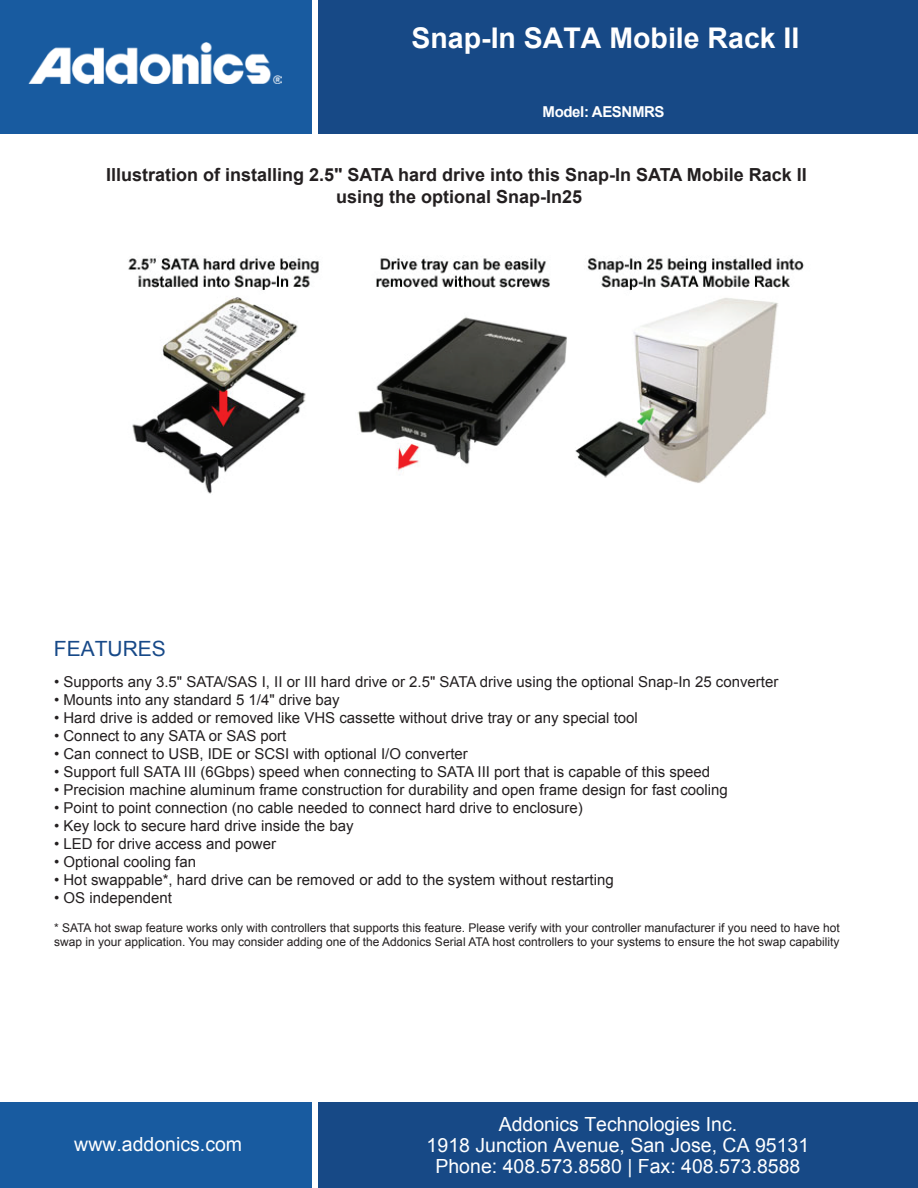
<style>
.page{position:relative;width:918px;height:1188px;background:#fff}
.page>*{position:absolute;margin:0;border:0;box-sizing:border-box;transform-origin:0 0}
.t1{font:700 28.5px "Arial";color:#fff}
.t2{font:21px "Arial";color:#174988}
.t3{font:19.5px/21px "Arial";color:#fff;text-align:center}
.t4{font:700 18px/21.6px "Arial";color:#231f20;text-align:center}
.t5{font:15px "Arial";color:#231f20}
.t6{font:700 15px "Arial";letter-spacing:-.025em;color:#fff}
.t7{font:12px/14.4px "Arial";color:#231f20}
</style>
<div class="page">
<div style="left:0;top:0;width:312px;height:134px;background:#185ba0"></div>
<div style="left:0;top:1102px;width:312px;height:86px;background:#185ba0"></div>
<div style="left:318px;top:1102px;width:600px;height:86px;background:#174986"></div>
<img style="left:28px;top:42px;width:253px;height:42px">
<div style="left:318px;top:0;width:600px;height:134px;background:#174986"></div>
<img style="left:128px;top:256px;width:676px;height:238px">
<h1 class="t1" style="left:412px;top:19px;width:389px">Snap-In SATA Mobile Rack II</h1>
<p class="t6" style="left:543px;top:102px;width:124px">Model: AESNMRS</p>
<p class="t4" style="left:106px;top:165px;width:702px">Illustration of installing 2.5" SATA hard drive into this Snap-In SATA Mobile Rack II using the optional Snap-In25</p>
<h2 class="t2" style="left:54px;top:635px;width:114px">FEATURES</h2>
<p class="t5" style="left:54px;top:672px;width:726px">• Supports any 3.5" SATA/SAS I, II or III hard drive or 2.5" SATA drive using the optional Snap-In 25 converter</p>
<p class="t5" style="left:54px;top:690px;width:287px">• Mounts into any standard 5 1/4" drive bay</p>
<p class="t5" style="left:54px;top:708px;width:585px">• Hard drive is added or removed like VHS cassette without drive tray or any special tool</p>
<p class="t5" style="left:54px;top:726px;width:234px">• Connect to any SATA or SAS port</p>
<p class="t5" style="left:54px;top:744px;width:415px">• Can connect to USB, IDE or SCSI with optional I/O converter</p>
<p class="t5" style="left:54px;top:762px;width:658px">• Support full SATA III (6Gbps) speed when connecting to SATA III port that is capable of this speed</p>
<p class="t5" style="left:54px;top:780px;width:675px">• Precision machine aluminum frame construction for durability and open frame design for fast cooling</p>
<p class="t5" style="left:54px;top:798px;width:530px">• Point to point connection (no cable needed to connect hard drive to enclosure)</p>
<p class="t5" style="left:54px;top:816px;width:301px">• Key lock to secure hard drive inside the bay</p>
<p class="t5" style="left:54px;top:834px;width:223px">• LED for drive access and power</p>
<p class="t5" style="left:54px;top:852px;width:143px">• Optional cooling fan</p>
<p class="t5" style="left:54px;top:870px;width:561px">• Hot swappable*, hard drive can be removed or add to the system without restarting</p>
<p class="t5" style="left:54px;top:888px;width:119px">• OS independent</p>
<p class="t7" style="left:54px;top:920px;width:787px">* SATA hot swap feature works only with controllers that supports this feature. Please verify with your controller manufacturer if you need to have hot swap in your application. You may consider adding one of the Addonics Serial ATA host controllers to your systems to ensure the hot swap capability</p>
<h3 class="t3" style="left:74px;top:1133px;width:169px">www.addonics.com</h3>
<h3 class="t3" style="left:427px;top:1114px;width:384px">Addonics Technologies Inc.<br>1918 Junction Avenue, San Jose, CA 95131<br>Phone: 408.573.8580 | Fax: 408.573.8588</h3>
</div>
